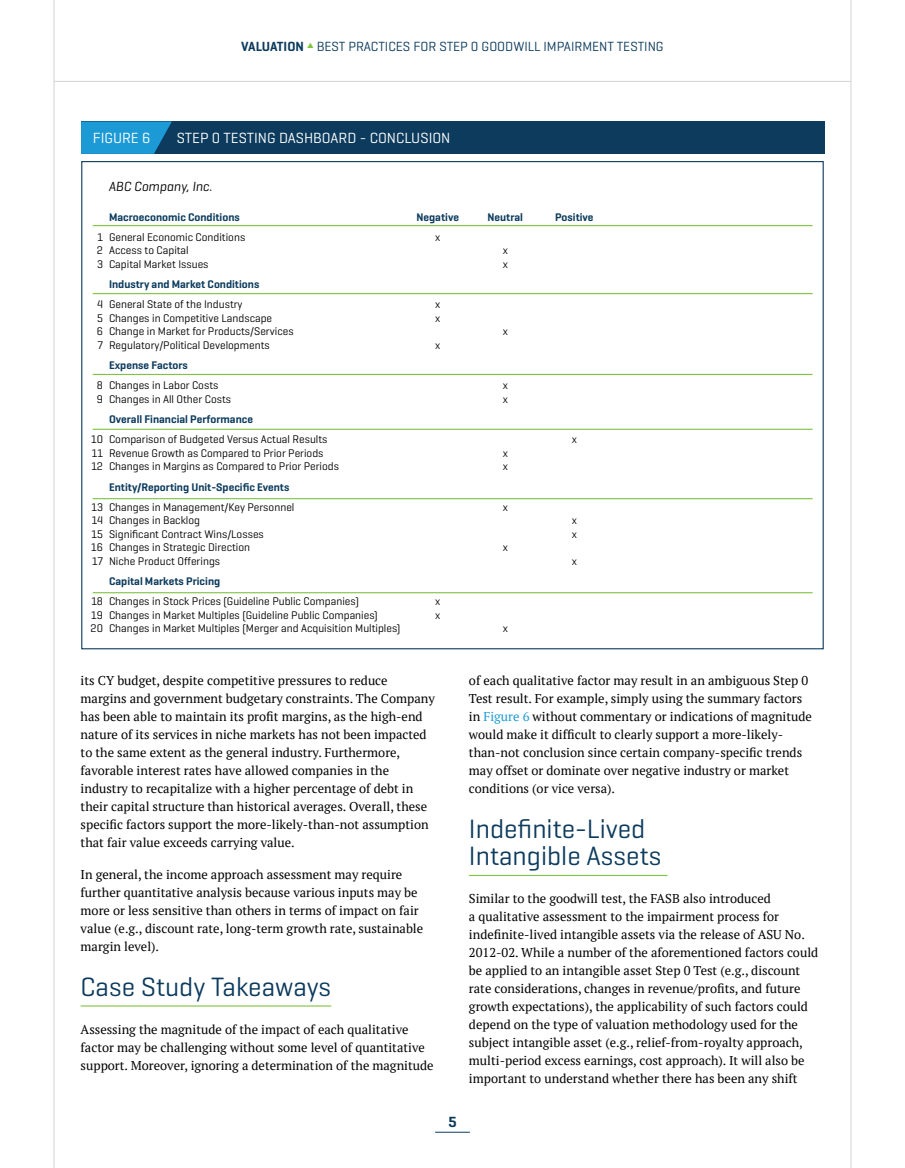
<style>
.page{position:relative;width:905px;height:1168px;background:#fff}
.page>*{position:absolute;margin:0;border:0;box-sizing:border-box;transform-origin:0 0}
.t1{font:27px/27px "Geogrotesque";color:#0c3b5d}
.t2{font:15px "Geogrotesque";color:#fff}
.t3{font:600 15px "Geogrotesque";color:#0c3b5d}
.t4{font:13.5px "Geogrotesque";color:#0c3b5d}
.t5{font:italic 13.5px "Geogrotesque";color:#000}
.t6{font:12.75px/18px "PT Serif";color:#000}
.t7{font:11.25px "Geogrotesque";color:#000}
.t8{font:600 11.25px "Geogrotesque";color:#0c3b5d}
.s1{font-weight:600}
.s2{color:#1c9ad6}
</style>
<div class="page">
<hr style="left:435px;top:1132px;width:35px;height:1px;background:#0c3b5d">
<hr style="left:54px;top:0;width:1px;height:1168px;background:#d1d3d4">
<hr style="left:850px;top:0;width:1px;height:1168px;background:#d1d3d4">
<hr style="left:54px;top:81px;width:796px;height:1px;background:#d1d3d4">
<hr style="left:81px;top:1005px;width:250px;height:1px;background:#80c342">
<hr style="left:469px;top:875px;width:198px;height:1px;background:#80c342">
<div style="left:81px;top:161px;width:742px;height:488px;background:#fff;border:1px solid #0c3b5d"></div>
<div style="left:81px;top:122px;width:743px;height:32px;background:#0c3b5d"></div>
<svg style="left:81px;top:122px;width:91px;height:32px;background:#1a90c9"></svg>
<hr style="left:93px;top:225px;width:719px;height:1px;background:#80c342">
<hr style="left:93px;top:293px;width:719px;height:1px;background:#80c342">
<hr style="left:93px;top:374px;width:719px;height:1px;background:#80c342">
<hr style="left:93px;top:429px;width:719px;height:1px;background:#80c342">
<hr style="left:93px;top:498px;width:719px;height:1px;background:#80c342">
<hr style="left:93px;top:592px;width:719px;height:1px;background:#80c342">
<p class="t4" style="left:241px;top:38px;width:424px"><span class="s1">VALUATION</span> <sup>▲</sup> BEST PRACTICES FOR STEP 0 GOODWILL IMPAIRMENT TESTING</p>
<p class="t2" style="left:93px;top:129px;width:59px">FIGURE 6</p>
<p class="t2" style="left:177px;top:129px;width:275px">STEP 0 TESTING DASHBOARD - CONCLUSION</p>
<p class="t5" style="left:109px;top:178px;width:105px">ABC Company, Inc.</p>
<p class="t8" style="left:109px;top:210px;width:132px">Macroeconomic Conditions</p>
<p class="t8" style="left:416px;top:210px;width:44px">Negative</p>
<p class="t8" style="left:487px;top:210px;width:37px">Neutral</p>
<p class="t8" style="left:555px;top:210px;width:40px">Positive</p>
<p class="t7" style="left:97px;top:230px;width:149px">1 General Economic Conditions</p>
<p class="t7" style="left:435px;top:230px;width:7px">x</p>
<p class="t7" style="left:97px;top:243px;width:93px">2 Access to Capital</p>
<p class="t7" style="left:502px;top:243px;width:7px">x</p>
<p class="t7" style="left:97px;top:257px;width:113px">3 Capital Market Issues</p>
<p class="t7" style="left:502px;top:257px;width:7px">x</p>
<p class="t8" style="left:109px;top:277px;width:152px">Industry and Market Conditions</p>
<p class="t7" style="left:97px;top:297px;width:147px">4 General State of the Industry</p>
<p class="t7" style="left:435px;top:297px;width:7px">x</p>
<p class="t7" style="left:97px;top:311px;width:176px">5 Changes in Competitive Landscape</p>
<p class="t7" style="left:435px;top:311px;width:7px">x</p>
<p class="t7" style="left:97px;top:324px;width:198px">6 Change in Market for Products/Services</p>
<p class="t7" style="left:502px;top:324px;width:7px">x</p>
<p class="t7" style="left:97px;top:338px;width:174px">7 Regulatory/Political Developments</p>
<p class="t7" style="left:435px;top:338px;width:7px">x</p>
<p class="t8" style="left:109px;top:358px;width:80px">Expense Factors</p>
<p class="t7" style="left:97px;top:378px;width:123px">8 Changes in Labor Costs</p>
<p class="t7" style="left:502px;top:378px;width:7px">x</p>
<p class="t7" style="left:97px;top:392px;width:136px">9 Changes in All Other Costs</p>
<p class="t7" style="left:502px;top:392px;width:7px">x</p>
<p class="t8" style="left:109px;top:412px;width:145px">Overall Financial Performance</p>
<p class="t7" style="left:91px;top:432px;width:238px">10 Comparison of Budgeted Versus Actual Results</p>
<p class="t7" style="left:571px;top:432px;width:7px">x</p>
<p class="t7" style="left:92px;top:446px;width:233px">11 Revenue Growth as Compared to Prior Periods</p>
<p class="t7" style="left:502px;top:446px;width:7px">x</p>
<p class="t7" style="left:91px;top:459px;width:249px">12 Changes in Margins as Compared to Prior Periods</p>
<p class="t7" style="left:502px;top:459px;width:7px">x</p>
<p class="t8" style="left:109px;top:480px;width:182px">Entity/Reporting Unit-Specific Events</p>
<p class="t7" style="left:91px;top:500px;width:204px">13 Changes in Management/Key Personnel</p>
<p class="t7" style="left:502px;top:500px;width:7px">x</p>
<p class="t7" style="left:92px;top:513px;width:110px">14 Changes in Backlog</p>
<p class="t7" style="left:571px;top:513px;width:7px">x</p>
<p class="t7" style="left:92px;top:527px;width:174px">15 Significant Contract Wins/Losses</p>
<p class="t7" style="left:571px;top:527px;width:7px">x</p>
<p class="t7" style="left:91px;top:540px;width:160px">16 Changes in Strategic Direction</p>
<p class="t7" style="left:502px;top:540px;width:7px">x</p>
<p class="t7" style="left:92px;top:554px;width:130px">17 Niche Product Offerings</p>
<p class="t7" style="left:571px;top:554px;width:7px">x</p>
<p class="t8" style="left:109px;top:574px;width:113px">Capital Markets Pricing</p>
<p class="t7" style="left:91px;top:594px;width:269px">18 Changes in Stock Prices (Guideline Public Companies)</p>
<p class="t7" style="left:435px;top:594px;width:7px">x</p>
<p class="t7" style="left:91px;top:608px;width:288px">19 Changes in Market Multiples (Guideline Public Companies)</p>
<p class="t7" style="left:435px;top:608px;width:7px">x</p>
<p class="t7" style="left:91px;top:621px;width:311px">20 Changes in Market Multiples (Merger and Acquisition Multiples)</p>
<p class="t7" style="left:502px;top:621px;width:7px">x</p>
<p class="t6" style="left:81px;top:671px;width:356px">its CY budget, despite competitive pressures to reduce margins and government budgetary constraints. The Company has been able to maintain its profit margins, as the high-end nature of its services in niche markets has not been impacted to the same extent as the general industry. Furthermore, favorable interest rates have allowed companies in the industry to recapitalize with a higher percentage of debt in their capital structure than historical averages. Overall, these specific factors support the more-likely-than-not assumption that fair value exceeds carrying value.</p>
<p class="t6" style="left:81px;top:865px;width:344px">In general, the income approach assessment may require further quantitative analysis because various inputs may be more or less sensitive than others in terms of impact on fair value (e.g., discount rate, long-term growth rate, sustainable margin level).</p>
<h1 class="t1" style="left:81px;top:972px;width:252px">Case Study Takeaways</h1>
<p class="t6" style="left:81px;top:1020px;width:354px">Assessing the magnitude of the impact of each qualitative factor may be challenging without some level of quantitative support. Moreover, ignoring a determination of the magnitude</p>
<p class="t3" style="left:448px;top:1113px;width:10px">5</p>
<p class="t6" style="left:469px;top:671px;width:344px">of each qualitative factor may result in an ambiguous Step 0<br>Test result. For example, simply using the summary factors in <span class="s2">Figure 6</span> without commentary or indications of magnitude would make it difficult to clearly support a more-likely&shy;than-not conclusion since certain company-specific trends may offset or dominate over negative industry or market conditions (or vice versa).</p>
<h1 class="t1" style="left:469px;top:814px;width:194px">Indefinite-Lived<br>Intangible Assets</h1>
<p class="t6" style="left:469px;top:889px;width:351px">Similar to the goodwill test, the FASB also introduced<br>a qualitative assessment to the impairment process for indefinite-lived intangible assets via the release of ASU No.<br>2012-02. While a number of the aforementioned factors could be applied to an intangible asset Step 0 Test (e.g., discount rate considerations, changes in revenue/profits, and future growth expectations), the applicability of such factors could depend on the type of valuation methodology used for the subject intangible asset (e.g., relief-from-royalty approach, multi-period excess earnings, cost approach). It will also be important to understand whether there has been any shift</p>
</div>
